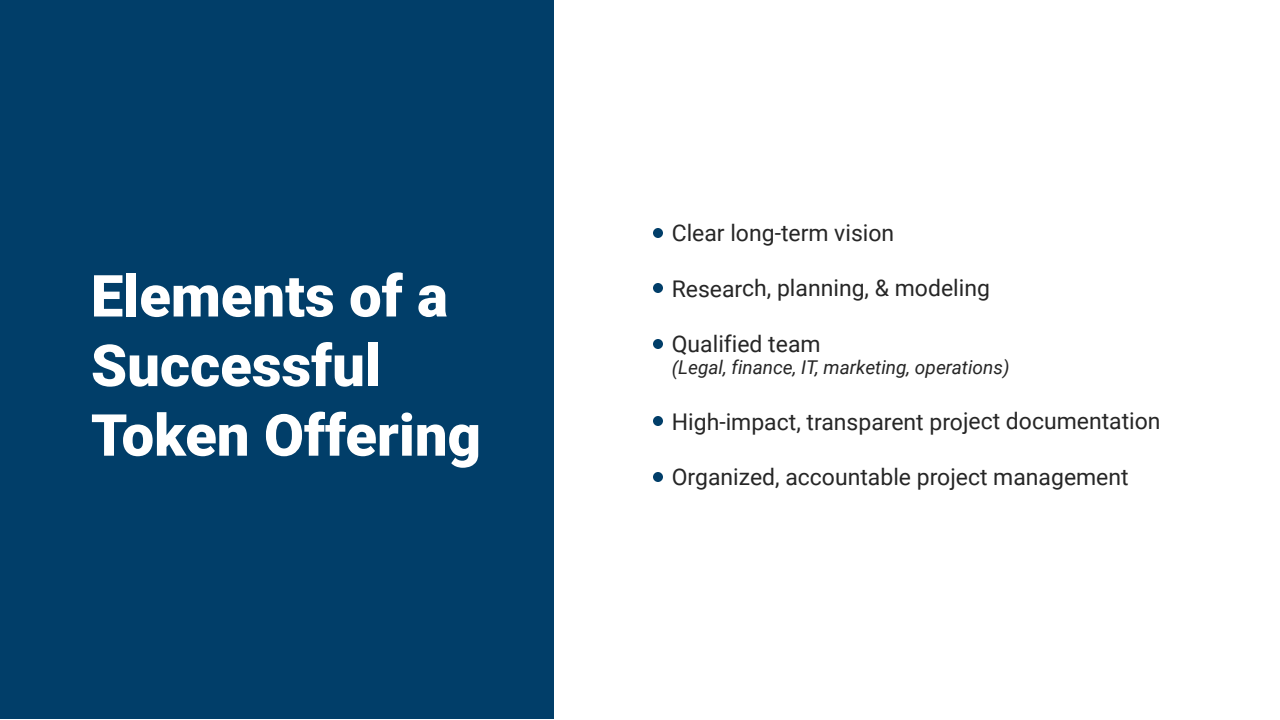
<style>
.page{position:relative;width:1280px;height:720px;background:#fff}
.page>*{position:absolute;margin:0;border:0;box-sizing:border-box;transform-origin:0 0}
.t1{font:900 58px/69.6px "Roboto";color:#fff}
.t2{font:23px "Roboto";color:#262626}
.t3{font:italic 19px "Roboto";color:#262626}
</style>
<div class="page">
<div style="left:0;top:0;width:554px;height:719px;background:#013e69"></div>
<div style="left:653px;top:228px;width:10px;height:10px;background:#013e69;border-radius:50%"></div>
<div style="left:653px;top:283px;width:10px;height:10px;background:#013e69;border-radius:50%"></div>
<div style="left:653px;top:416px;width:10px;height:10px;background:#013e69;border-radius:50%"></div>
<div style="left:653px;top:472px;width:10px;height:10px;background:#013e69;border-radius:50%"></div>
<div style="left:653px;top:339px;width:10px;height:10px;background:#013e69;border-radius:50%"></div>
<h1 class="t1" style="left:91px;top:259px;width:392px">Elements of a<br>Successful<br>Token Offering</h1>
<p class="t2" style="left:672px;top:217px;width:224px">Clear long-term vision</p>
<p class="t2" style="left:672px;top:272px;width:320px">Research, planning, &amp; modeling</p>
<p class="t2" style="left:672px;top:327px;width:150px">Qualified team</p>
<p class="t3" style="left:672px;top:354px;width:339px">(Legal, finance, IT, marketing, operations)</p>
<p class="t2" style="left:672px;top:405px;width:490px">High-impact, transparent project documentation</p>
<p class="t2" style="left:672px;top:460px;width:458px">Organized, accountable project management</p>
</div>
